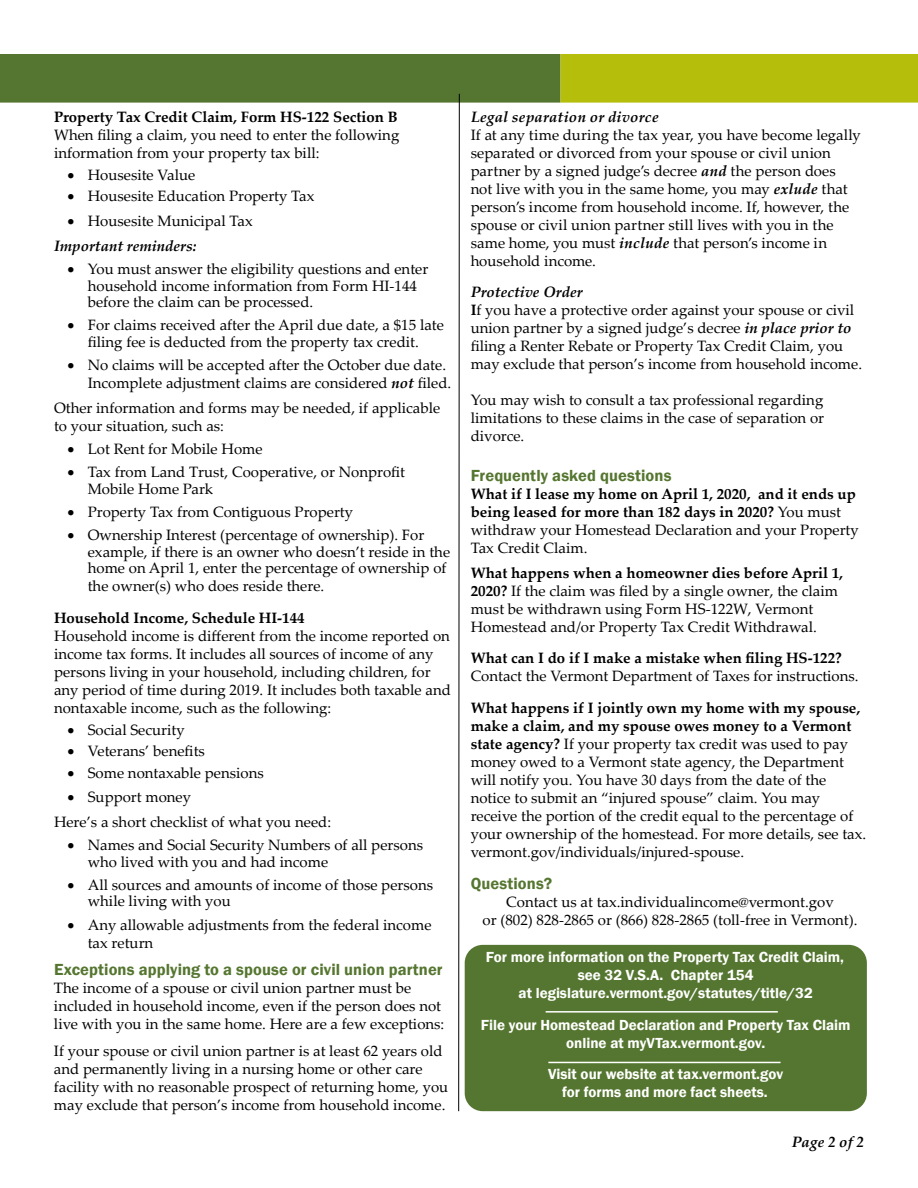
<style>
.page{position:relative;width:918px;height:1188px;background:#fff}
.page>*{position:absolute;margin:0;border:0;box-sizing:border-box;transform-origin:0 0}
.t1{font:600 16.5px "Franklin Gothic";letter-spacing:.005em;color:#557630}
.t2{font:15px/18px "Palatino Linotype";color:#000}
.t3{font:700 15px/18px "Palatino Linotype";color:#000}
.t4{font:600 15px/18px "Franklin Gothic";color:#fff;text-align:center}
.t5{font:italic 700 15px "Palatino Linotype";letter-spacing:.015em;color:#000}
.s1{font-weight:700;font-style:italic}
.s2{font-weight:700}
.s3{font-weight:400}
</style>
<div class="page">
<div style="left:1px;top:55px;width:559px;height:47px;background:#557630"></div>
<div style="left:0;top:54px;width:561px;height:49px;border:2px solid #557630"></div>
<div style="left:561px;top:55px;width:356px;height:47px;background:#b5bf0b"></div>
<div style="left:561px;top:54px;width:357px;height:49px;border:2px solid #b5bf0b"></div>
<svg style="left:458px;top:93px;width:2px;height:1019px;background:#7e7e7e"></svg>
<div style="left:465px;top:945px;width:402px;height:166px;background:#557630;border-radius:18px"></div>
<hr style="left:546px;top:1011px;width:232px;height:2px;background:#fff">
<hr style="left:548px;top:1062px;width:233px;height:1px;background:#fff">
<p class="t3" style="left:54px;top:107px;width:345px">Property Tax Credit Claim, Form HS-122 Section B</p>
<p class="t2" style="left:54px;top:125px;width:347px">When filing a claim, you need to enter the following information from your property tax bill:</p>
<p class="t2" style="left:68px;top:165px;width:129px">• Housesite Value</p>
<p class="t2" style="left:68px;top:187px;width:249px">• Housesite Education Property Tax</p>
<p class="t2" style="left:54px;top:208px;width:200px;line-height:24.8px;text-indent:14px">• Housesite Municipal Tax<br><span class="s1">Important reminders:</span></p>
<p class="t2" style="left:88px;top:260px;width:342px;line-height:16.5px;text-indent:-20px">• You must answer the eligibility questions and enter household income information from Form HI-144 before the claim can be processed.</p>
<p class="t2" style="left:68px;top:316px;width:378px;line-height:16.5px;text-align:center">• For claims received after the April due date, a $15 late filing fee is deducted from the property tax credit.</p>
<p class="t2" style="left:88px;top:355px;width:365px;text-indent:-20px">• No claims will be accepted after the October due date.<br>Incomplete adjustment claims are considered <span class="s1">not</span> filed.</p>
<p class="t2" style="left:54px;top:398px;width:388px">Other information and forms may be needed, if applicable to your situation, such as:</p>
<p class="t2" style="left:68px;top:439px;width:197px">• Lot Rent for Mobile Home</p>
<p class="t2" style="left:88px;top:463px;width:319px;line-height:16.5px;text-indent:-20px">• Tax from Land Trust, Cooperative, or Nonprofit<br>Mobile Home Park</p>
<p class="t2" style="left:68px;top:502px;width:287px">• Property Tax from Contiguous Property</p>
<p class="t2" style="left:88px;top:526px;width:364px;line-height:16.5px;text-indent:-20px">• Ownership Interest (percentage of ownership). For example, if there is an owner who doesn’t reside in the home on April 1, enter the percentage of ownership of</p>
<p class="t2" style="left:88px;top:577px;width:238px">the owner(s) who does reside there.</p>
<p class="t3" style="left:54px;top:608px;width:252px">Household Income, Schedule HI-144</p>
<p class="t2" style="left:54px;top:626px;width:398px">Household income is different from the income reported on income tax forms. It includes all sources of income of any persons living in your household, including children, for any period of time during 2019. It includes both taxable and nontaxable income, such as the following:</p>
<p class="t2" style="left:68px;top:720px;width:119px">• Social Security</p>
<p class="t2" style="left:68px;top:742px;width:139px">• Veterans’ benefits</p>
<p class="t2" style="left:68px;top:763px;width:198px">• Some nontaxable pensions</p>
<p class="t2" style="left:54px;top:784px;width:279px;line-height:24.8px;text-indent:14px">• Support money<br>Here’s a short checklist of what you need:</p>
<p class="t2" style="left:88px;top:836px;width:337px;line-height:16.5px;text-indent:-20px">• Names and Social Security Numbers of all persons who lived with you and had income</p>
<p class="t2" style="left:88px;top:876px;width:347px;line-height:16.5px;text-indent:-20px">• All sources and amounts of income of those persons while living with you</p>
<p class="t2" style="left:88px;top:915px;width:345px;text-indent:-20px">• Any allowable adjustments from the federal income tax return</p>
<p class="t1" style="left:54px;top:959px;width:390px">Exceptions applying to a spouse or civil union partner</p>
<p class="t2" style="left:54px;top:978px;width:392px">The income of a spouse or civil union partner must be included in household income, even if the person does not live with you in the same home. Here are a few exceptions:</p>
<p class="t2" style="left:54px;top:1041px;width:396px">If your spouse or civil union partner is at least 62 years old and permanently living in a nursing home or other care facility with no reasonable prospect of returning home, you may exclude that person’s income from household income.</p>
<p class="t5" style="left:471px;top:106px;width:190px">Legal separation or divorce</p>
<p class="t2" style="left:471px;top:125px;width:392px">If at any time during the tax year, you have become legally separated or divorced from your spouse or civil union partner by a signed judge’s decree <span class="s1">and</span> the person does not live with you in the same home, you may <span class="s1">exlude</span> that person’s income from household income. If, however, the spouse or civil union partner still lives with you in the same home, you must <span class="s1">include</span> that person’s income in household income.</p>
<p class="t2" style="left:471px;top:283px;width:393px"><span class="s1">Protective Order<br></span><span class="s2">I</span>f you have a protective order against your spouse or civil union partner by a signed judge’s decree <span class="s1">in place prior to </span>filing a Renter Rebate or Property Tax Credit Claim, you may exclude that person’s income from household income.</p>
<p class="t2" style="left:471px;top:391px;width:355px;text-align:justify">You may wish to consult a tax professional regarding limitations to these claims in the case of separation or divorce.</p>
<p class="t1" style="left:471px;top:465px;width:202px">Frequently asked questions</p>
<p class="t3" style="left:471px;top:484px;width:390px">What if I lease my home on April 1, 2020, and it ends up being leased for more than 182 days in 2020? <span class="s3">You must withdraw your Homestead Declaration and your Property Tax Credit Claim.</span></p>
<p class="t2" style="left:471px;top:563px;width:374px"><span class="s2">What happens when a homeowner dies before April 1, 2020?</span> If the claim was filed by a single owner, the claim must be withdrawn using Form HS-122W, Vermont Homestead and/or Property Tax Credit Withdrawal.</p>
<p class="t3" style="left:471px;top:649px;width:373px">What can I do if I make a mistake when filing HS-122?</p>
<p class="t2" style="left:471px;top:667px;width:389px">Contact the Vermont Department of Taxes for instructions.</p>
<p class="t2" style="left:471px;top:698px;width:397px"><span class="s2">What happens if I jointly own my home with my spouse, make a claim, and my spouse owes money to a Vermont state agency?</span> If your property tax credit was used to pay money owed to a Vermont state agency, the Department will notify you. You have 30 days from the date of the notice to submit an “injured spouse” claim. You may receive the portion of the credit equal to the percentage of your ownership of the homestead. For more details, see tax. vermont.gov/individuals/injured-spouse.</p>
<p class="t1" style="left:471px;top:873px;width:83px">Questions?</p>
<p class="t2" style="left:483px;top:892px;width:377px;text-align:center">Contact us at tax.individualincome@vermont.gov<br>or (802) 828-2865 or (866) 828-2865 (toll-free in Vermont).</p>
<p class="t4" style="left:486px;top:948px;width:360px">For more information on the Property Tax Credit Claim, see 32 V.S.A. Chapter 154<br>at legislature.vermont.gov/statutes/title/32</p>
<p class="t4" style="left:481px;top:1016px;width:371px">File your Homestead Declaration and Property Tax Claim online at myVTax.vermont.gov.</p>
<p class="t4" style="left:548px;top:1065px;width:236px">Visit our website at tax.vermont.gov for forms and more fact sheets.</p>
<p class="t5" style="left:792px;top:1131px;width:74px">Page 2 of 2</p>
</div>
